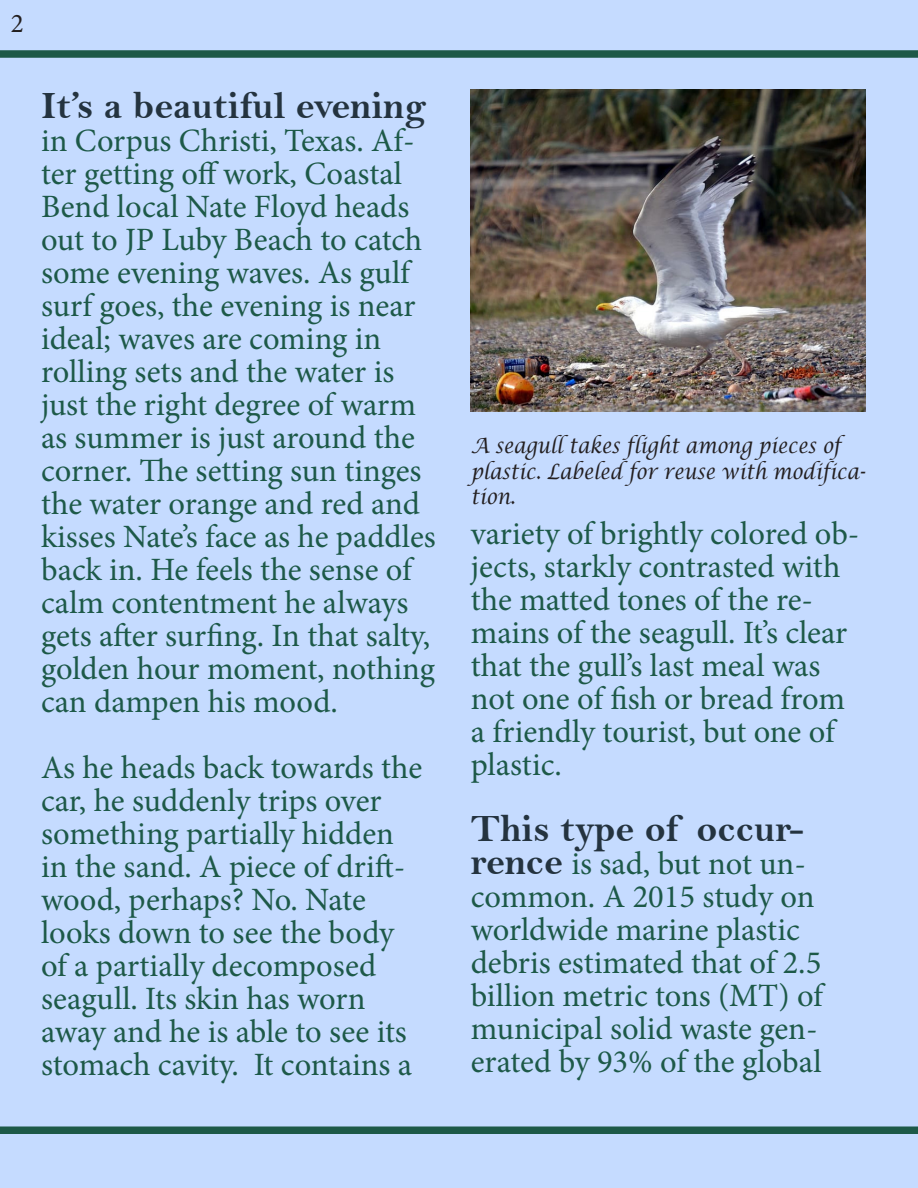
<style>
.page{position:relative;width:918px;height:1188px;background:#c5dbff}
.page>*{position:absolute;margin:0;border:0;box-sizing:border-box;transform-origin:0 0}
.Subheading{font:39px "Bell MT Bold";color:#24333f}
.Body_Text{font:39px "Bell MT Bold";color:#24333f}
.Body_Text-2{font:32.55px/33px "Minion Pro";color:#1d5948}
.Subheading-2{font:32.55px/33px "Minion Pro";color:#1d5948}
.t1{font:27px "Minion Pro";color:#231f20}
.t2{font:italic 21px/25.2px "Lucida Calligraphy";color:#231f20;scale:.88 1}
.s1{font-family:"Bell MT Bold";font-size:39px;color:#24333f}
</style>
<div class="page">
<div style="left:0;top:50px;width:918px;height:8px;background:#1d5948"></div>
<div style="left:0;top:1126px;width:918px;height:8px;background:#1d5948"></div>
<img style="left:471px;top:89px;width:395px;height:323px">
<p class="t1" style="left:11px;top:6px;width:14px">2</p>
<p class="Subheading" style="left:41px;top:82px;width:387px">It’s a beautiful evening</p>
<p class="Subheading-2" style="left:41px;top:124px;width:396px">in Corpus Christi, Texas. Af&shy;ter getting off work, Coastal<br>Bend local Nate Floyd heads out to JP Luby Beach to catch some evening waves. As gulf surf goes, the evening is near ideal; waves are coming in rolling sets and the water is just the right degree of warm as summer is just around the corner. The setting sun tinges the water orange and red and kisses Nate’s face as he paddles back in. He feels the sense of calm contentment he always gets after surfing. In that salty, golden hour moment, nothing can dampen his mood.</p>
<p class="Body_Text-2" style="left:41px;top:751px;width:383px">As he heads back towards the car, he suddenly trips over something partially hidden in the sand. A piece of drift&shy;wood, perhaps? No. Nate looks down to see the body of a partially decomposed seagull. Its skin has worn away and he is able to see its stomach cavity. It contains a</p>
<p class="t2" style="left:471px;top:434px;width:450px">A seagull takes flight among pieces of plastic. Labeled for reuse with modifica&shy;tion.</p>
<p class="Body_Text-2" style="left:471px;top:517px;width:390px">variety of brightly colored ob&shy;jects, starkly contrasted with the matted tones of the re&shy;mains of the seagull. It’s clear that the gull’s last meal was not one of fish or bread from a friendly tourist, but one of plastic.</p>
<p class="Body_Text" style="left:471px;top:805px;width:334px">This type of occur-</p>
<p class="Body_Text-2" style="left:471px;top:847px;width:354px"><span class="s1">rence</span> is sad, but not un&shy;common. A 2015 study on worldwide marine plastic debris estimated that of 2.5 billion metric tons (MT) of municipal solid waste gen&shy;erated by 93% of the global</p>
</div>
